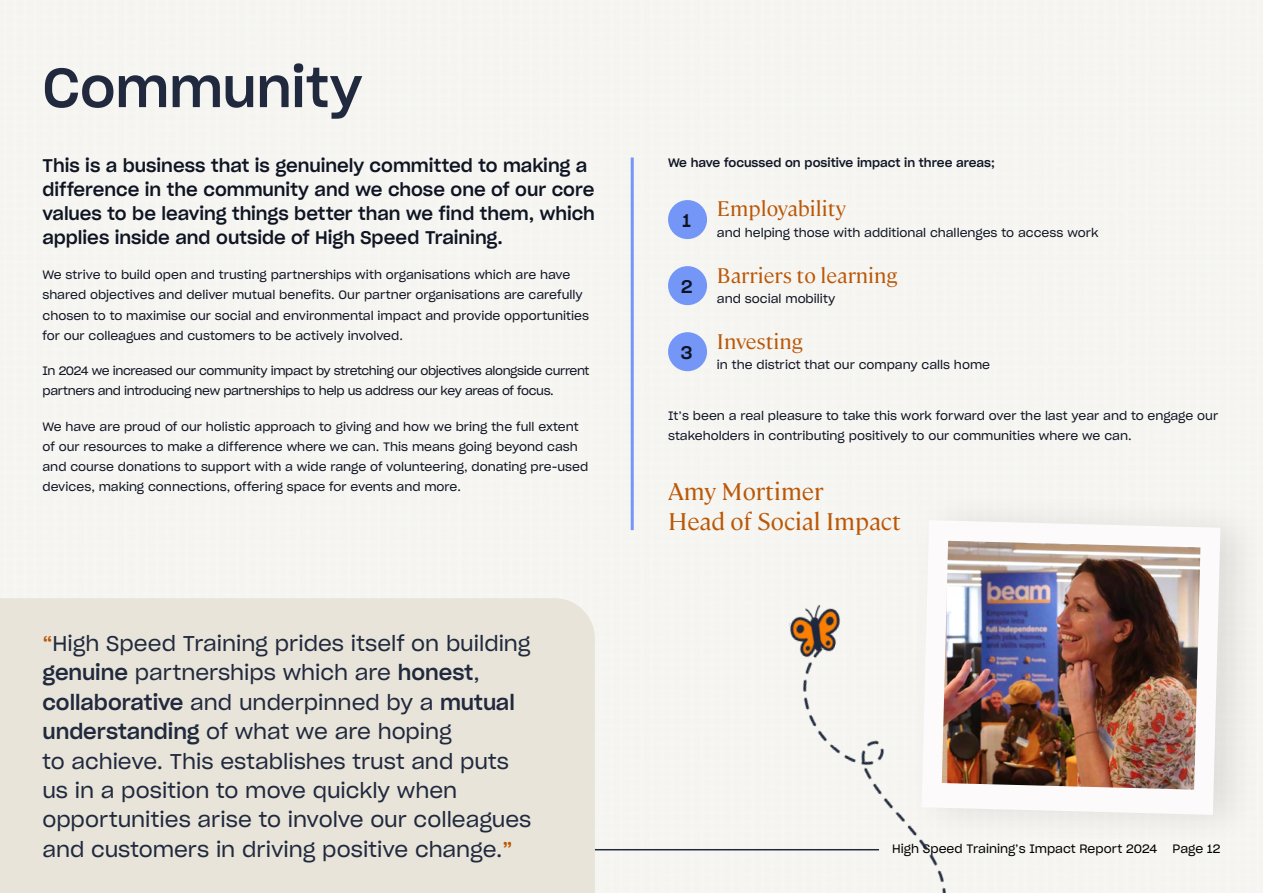
<style>
.page{position:relative;width:1263px;height:893px;background:#fff}
.page>*{position:absolute;margin:0;border:0;box-sizing:border-box;transform-origin:0 0}
.t1{font:54px "Sharp Grotesk Medium 20";color:#20293e}
.t2{font:24px/30px "Cambon";color:#bb5808}
.t3{font:21px/29.4px "Sharp Grotesk Book 20";color:#20293e}
.t4{font:21px "Cambon";color:#bb5808}
.t5{font:21px "Sharp Grotesk Medium 20";color:#20293e}
.t6{font:18px/24px "Sharp Grotesk Medium 20";color:#0f1423}
.t7{font:12px/20.2px "Sharp Grotesk Book 20";color:#0f1423}
.t8{font:12px/20.2px "Sharp Grotesk Book 20";letter-spacing:-.03em;color:#0f1423}
.t9{font:12px "Sharp Grotesk Medium 20";color:#0f1423}
.t10{font:12px "Sharp Grotesk Book 20";color:#000}
.s1{font-family:"Sharp Grotesk Medium 20";color:#bb5808}
.s2{font-family:"Sharp Grotesk Medium 20"}
.s3{font-family:"Sharp Grotesk Book 20"}
</style>
<div class="page">
<div style="left:668px;top:200px;width:39px;height:39px;background:#7396f7;border-radius:50%"></div>
<div style="left:668px;top:266px;width:39px;height:39px;background:#7396f7;border-radius:50%"></div>
<div style="left:668px;top:332px;width:39px;height:39px;background:#7396f7;border-radius:50%"></div>
<hr style="left:631px;top:158px;width:3px;height:372px;background:#7396f7">
<div style="left:905px;top:488px;width:358px;height:361px;background:#000;opacity:.1"></div>
<svg style="left:921px;top:520px;width:299px;height:295px"></svg>
<img style="left:942px;top:541px;width:258px;height:249px">
<hr style="left:43px;top:849px;width:836px;height:1px;background:#21293d">
<div style="left:0;top:598px;width:595px;height:295px;background:#e8e4d9"></div>
<img style="left:706px;top:597px;width:315px;height:296px">
<h1 class="t1" style="left:43px;top:42px;width:321px">Community</h1>
<h3 class="t6" style="left:43px;top:153px;width:554px">This is a business that is genuinely committed to making a difference in the community and we chose one of our core values to be leaving things better than we find them, which applies inside and outside of High Speed Training.</h3>
<p class="t7" style="left:43px;top:264px;width:548px">We strive to build open and trusting partnerships with organisations which are have shared objectives and deliver mutual benefits. Our partner organisations are carefully chosen to to maximise our social and environmental impact and provide opportunities for our colleagues and customers to be actively involved.</p>
<p class="t8" style="left:43px;top:360px;width:548px">In 2024 we increased our community impact by stretching our objectives alongside current partners and introducing new partnerships to help us address our key areas of focus.</p>
<p class="t7" style="left:43px;top:416px;width:547px">We have are proud of our holistic approach to giving and how we bring the full extent of our resources to make a difference where we can. This means going beyond cash and course donations to support with a wide range of volunteering, donating pre-used devices, making connections, offering space for events and more.</p>
<h3 class="t3" style="left:42px;top:628px;width:490px"><span class="s1">“</span>High Speed Training prides itself on building <span class="s2">genuine</span> partnerships which are <span class="s2">honest</span>,</h3>
<h3 class="t5" style="left:42px;top:685px;width:474px">collaborative <span class="s3">and underpinned by a</span> mutual</h3>
<h3 class="t3" style="left:42px;top:716px;width:490px"><span class="s2">understanding</span> of what we are hoping<br>to achieve. This establishes trust and puts us in a position to move quickly when opportunities arise to involve our colleagues and customers in driving positive change.<span class="s1">”</span></h3>
<p class="t9" style="left:668px;top:153px;width:328px">We have focussed on positive impact in three areas;</p>
<h3 class="t4" style="left:717px;top:194px;width:130px">Employability</h3>
<p class="t7" style="left:717px;top:222px;width:383px">and helping those with additional challenges to access work</p>
<h3 class="t6" style="left:683px;top:208px;width:10px">1</h3>
<h3 class="t6" style="left:681px;top:274px;width:13px">2</h3>
<h3 class="t6" style="left:681px;top:340px;width:13px">3</h3>
<h3 class="t4" style="left:717px;top:260px;width:182px">Barriers to learning</h3>
<p class="t7" style="left:717px;top:288px;width:120px">and social mobility</p>
<h3 class="t4" style="left:717px;top:326px;width:87px">Investing</h3>
<p class="t7" style="left:717px;top:354px;width:275px">in the district that our company calls home</p>
<p class="t7" style="left:668px;top:405px;width:552px">It’s been a real pleasure to take this work forward over the last year and to engage our stakeholders in contributing positively to our communities where we can.</p>
<h2 class="t2" style="left:668px;top:475px;width:234px">Amy Mortimer<br>Head of Social Impact</h2>
<p class="t10" style="left:892px;top:839px;width:267px">High Speed Training’s Impact Report 2024</p>
<p class="t10" style="left:1172px;top:839px;width:49px">Page 12</p>
</div>
